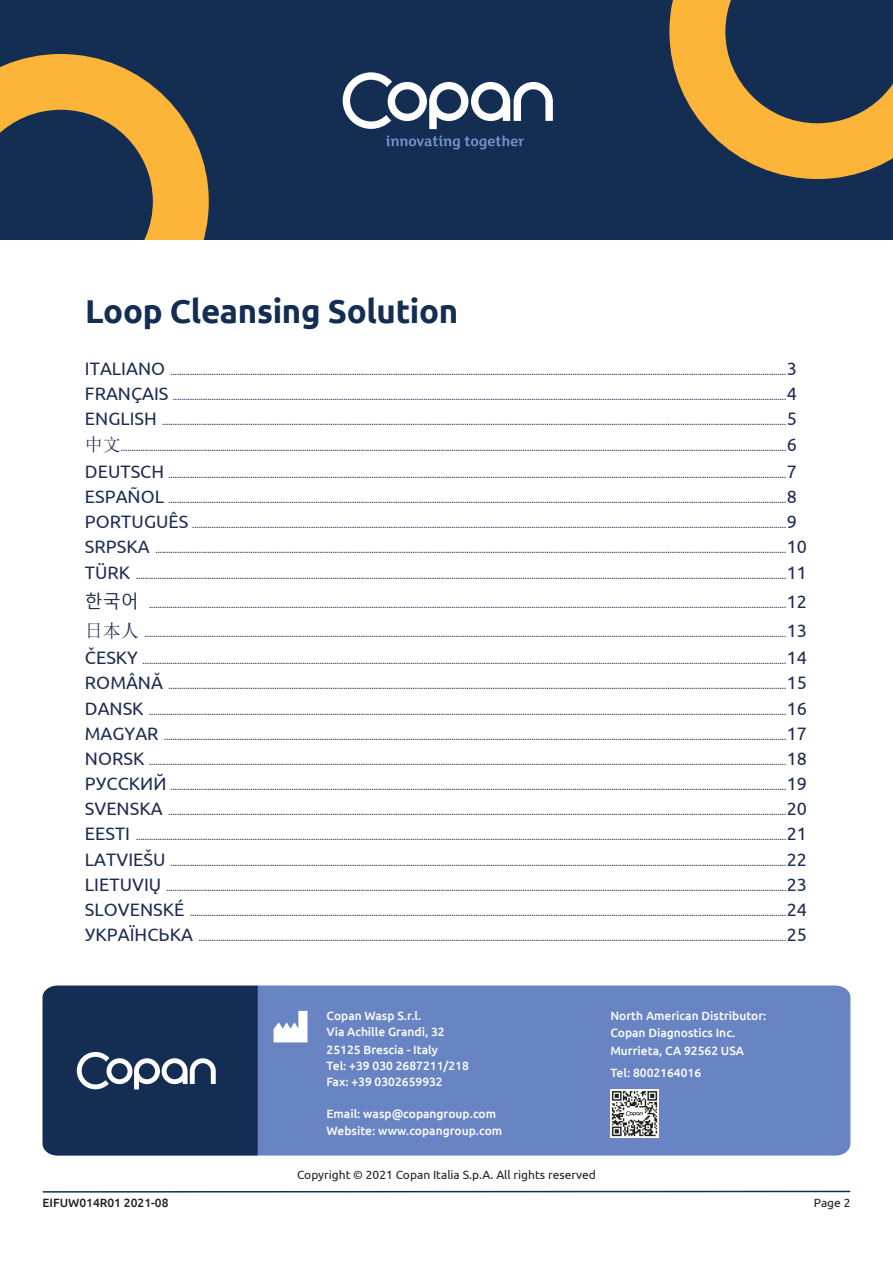
<style>
.page{position:relative;width:893px;height:1263px;background:#fff}
.page>*{position:absolute;margin:0;border:0;box-sizing:border-box;transform-origin:0 0}
.t1{font:700 33px "Ubuntu";letter-spacing:-.01em;color:#132d53}
.t2{font:500 12px/16.2px "Ubuntu";color:#fff}
.t3{font:12px "Ubuntu";color:#231f20}
.t4{font:500 12px "Ubuntu";color:#231f20}
.t5{font:9px "Ubuntu";color:#1d2d50}
.s1{font-size:18px}
.s2{font-family:"Sim Sun";font-size:18px}
.s3{font-family:"Malgun Gothic";font-size:18px}
</style>
<div class="page">
<div style="left:0;top:0;width:893px;height:239px;background:#132d53"></div>
<svg style="left:343px;top:72px;width:210px;height:57px"></svg>
<svg style="left:386px;top:135px;width:138px;height:14px"></svg>
<svg style="left:0;top:54px;width:209px;height:185px"></svg>
<svg style="left:669px;top:0;width:224px;height:179px"></svg>
<hr style="left:43px;top:1191px;width:807px;height:1px;background:#132d53">
<div style="left:258px;top:985px;width:592px;height:170px;background:#6984c3"></div>
<svg style="left:274px;top:1011px;width:33px;height:31px"></svg>
<div style="left:43px;top:985px;width:215px;height:170px;background:#132d53"></div>
<img style="left:610px;top:1089px;width:49px;height:49px">
<h1 class="t1" style="left:85px;top:291px;width:375px">Loop Cleansing Solution</h1>
<p class="t5" style="left:85px;top:366px;width:713px"><span class="s1">ITALIANO</span> .............................................................................................................................................................................................................................................................................................<span class="s1">3</span></p>
<p class="t5" style="left:85px;top:391px;width:713px"><span class="s1">FRANÇAIS</span> ............................................................................................................................................................................................................................................................................................<span class="s1">4</span></p>
<p class="t5" style="left:85px;top:416px;width:713px"><span class="s1">ENGLISH</span> .................................................................................................................................................................................................................................................................................................<span class="s1">5</span></p>
<p class="t5" style="left:85px;top:442px;width:713px"><span class="s2">中文</span>....................................................................................................................................................................................................................................................................................................................<span class="s1">6</span></p>
<p class="t5" style="left:85px;top:469px;width:713px"><span class="s1">DEUTSCH</span> ..............................................................................................................................................................................................................................................................................................<span class="s1">7</span></p>
<p class="t5" style="left:85px;top:494px;width:713px"><span class="s1">ESPAÑOL</span> ..............................................................................................................................................................................................................................................................................................<span class="s1">8</span></p>
<p class="t5" style="left:85px;top:520px;width:713px"><span class="s1">PORTUGUÊS</span> ...................................................................................................................................................................................................................................................................................<span class="s1">9</span></p>
<p class="t5" style="left:85px;top:545px;width:723px"><span class="s1">SRPSKA</span> ....................................................................................................................................................................................................................................................................................................<span class="s1">10</span></p>
<p class="t5" style="left:85px;top:570px;width:723px"><span class="s1">TÜRK</span> .............................................................................................................................................................................................................................................................................................................<span class="s1">11</span></p>
<p class="t5" style="left:85px;top:599px;width:723px"><span class="s3">한국어</span> .......................................................................................................................................................................................................................................................................................................<span class="s1">12</span></p>
<p class="t5" style="left:85px;top:628px;width:723px"><span class="s2">日本人</span> .........................................................................................................................................................................................................................................................................................................<span class="s1">13</span></p>
<p class="t5" style="left:85px;top:655px;width:723px"><span class="s1">ČESKY</span> ..........................................................................................................................................................................................................................................................................................................<span class="s1">14</span></p>
<p class="t5" style="left:85px;top:681px;width:723px"><span class="s1">ROMÂNĂ</span> ..............................................................................................................................................................................................................................................................................................<span class="s1">15</span></p>
<p class="t5" style="left:85px;top:706px;width:723px"><span class="s1">DANSK</span> .......................................................................................................................................................................................................................................................................................................<span class="s1">16</span></p>
<p class="t5" style="left:85px;top:731px;width:723px"><span class="s1">MAGYAR</span> ................................................................................................................................................................................................................................................................................................<span class="s1">17</span></p>
<p class="t5" style="left:85px;top:756px;width:723px"><span class="s1">NORSK</span> .......................................................................................................................................................................................................................................................................................................<span class="s1">18</span></p>
<p class="t5" style="left:85px;top:781px;width:723px"><span class="s1">РУССКИЙ</span> .............................................................................................................................................................................................................................................................................................<span class="s1">19</span></p>
<p class="t5" style="left:85px;top:806px;width:723px"><span class="s1">SVENSKA</span> ..............................................................................................................................................................................................................................................................................................<span class="s1">20</span></p>
<p class="t5" style="left:85px;top:832px;width:723px"><span class="s1">EESTI</span> .............................................................................................................................................................................................................................................................................................................<span class="s1">21</span></p>
<p class="t5" style="left:85px;top:857px;width:723px"><span class="s1">LATVIEŠU</span> .............................................................................................................................................................................................................................................................................................<span class="s1">22</span></p>
<p class="t5" style="left:85px;top:882px;width:723px"><span class="s1">LIETUVIŲ</span> ...............................................................................................................................................................................................................................................................................................<span class="s1">23</span></p>
<p class="t5" style="left:85px;top:907px;width:723px"><span class="s1">SLOVENSKÉ</span> ....................................................................................................................................................................................................................................................................................<span class="s1">24</span></p>
<p class="t5" style="left:85px;top:932px;width:723px"><span class="s1">УКРАЇНСЬКА</span> ................................................................................................................................................................................................................................................................................<span class="s1">25</span></p>
<h2 class="t4" style="left:43px;top:1195px;width:128px">EIFUW014R01 2021-08</h2>
<h2 class="t2" style="left:327px;top:1007px;width:120px">Copan Wasp S.r.l.<br>Via Achille Grandi, 32</h2>
<h2 class="t2" style="left:327px;top:1041px;width:144px">25125 Brescia - Italy<br>Tel: +39 030 2687211/218<br>Fax: +39 0302659932</h2>
<h2 class="t2" style="left:327px;top:1105px;width:177px">Email: wasp@copangroup.com<br>Website: www.copangroup.com</h2>
<h2 class="t3" style="left:297px;top:1167px;width:300px">Copyright © 2021 Copan Italia S.p.A. All rights reserved</h2>
<h2 class="t2" style="left:610px;top:1006px;width:158px;line-height:17.7px">North American Distributor:<br>Copan Diagnostics Inc.<br>Murrieta, CA 92562 USA</h2>
<h2 class="t2" style="left:610px;top:1064px;width:92px">Tel: 8002164016</h2>
<h2 class="t3" style="left:814px;top:1195px;width:38px">Page 2</h2>
</div>
